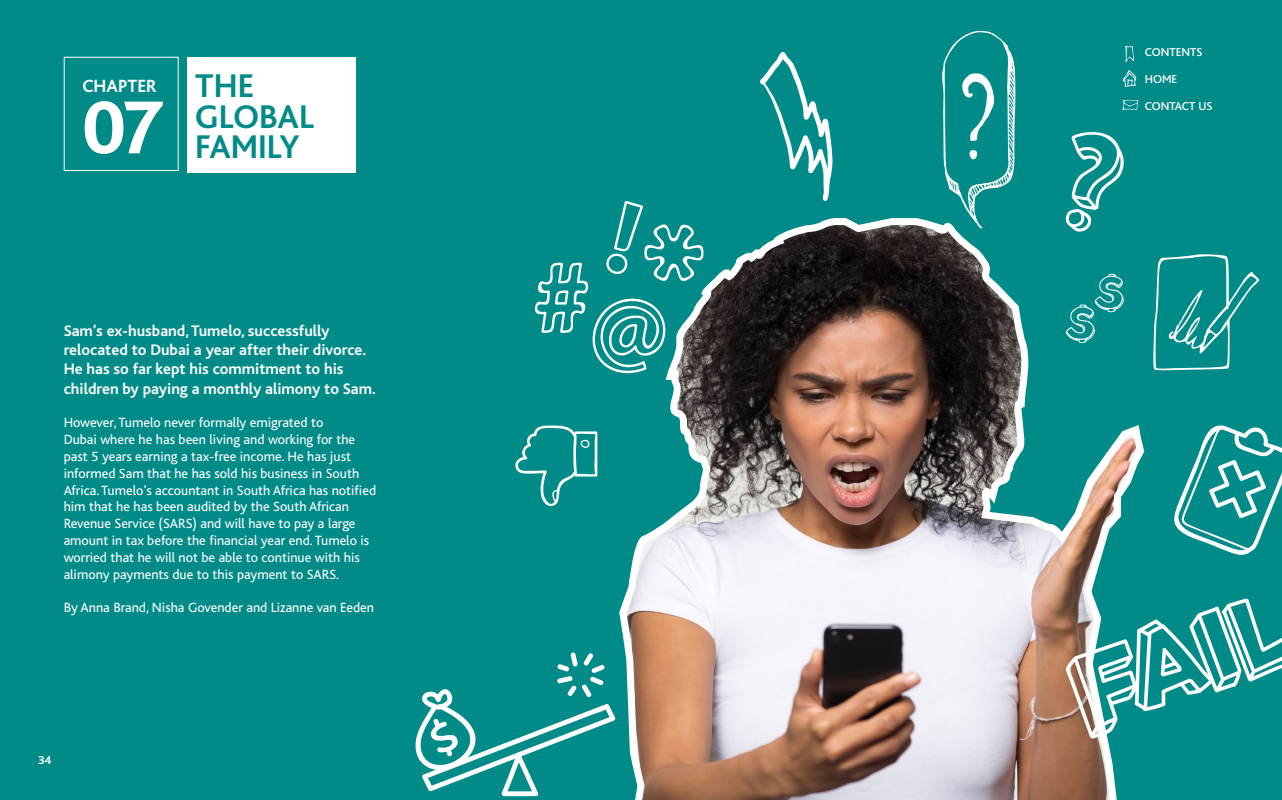
<style>
.page{position:relative;width:1282px;height:800px;background:#fff}
.page>*{position:absolute;margin:0;border:0;box-sizing:border-box;transform-origin:0 0}
.t1{font:800 78.1px "Bliss";color:#fff}
.t2{font:700 34.3px/30.4px "Bliss";color:#008b88}
.t3{font:700 18.5px "Bliss";color:#fff}
.t4{font:700 16px/19.2px "Bliss";color:#fff}
.t5{font:14px/16.8px "Bliss";color:#fff}
.t6{font:500 12px "Bliss";color:#fff}
.t7{font:700 12px "Bliss";color:#fff}
</style>
<div class="page">
<div style="left:0;top:0;width:1281px;height:799px;background:#008b88"></div>
<div style="left:187px;top:57px;width:168px;height:115px;background:#fff"></div>
<img style="left:615px;top:218px;width:530px;height:581px">
<svg style="left:1065px;top:273px;width:58px;height:70px"></svg>
<svg style="left:1065px;top:598px;width:216px;height:140px"></svg>
<svg style="left:535px;top:201px;width:168px;height:175px"></svg>
<svg style="left:415px;top:652px;width:200px;height:144px"></svg>
<svg style="left:515px;top:425px;width:82px;height:81px"></svg>
<svg style="left:1174px;top:425px;width:107px;height:130px"></svg>
<svg style="left:1065px;top:132px;width:60px;height:100px"></svg>
<svg style="left:941px;top:31px;width:74px;height:198px"></svg>
<svg style="left:1153px;top:254px;width:106px;height:116px"></svg>
<svg style="left:760px;top:52px;width:72px;height:149px"></svg>
<svg style="left:1123px;top:70px;width:13px;height:17px"></svg>
<svg style="left:1125px;top:46px;width:9px;height:16px"></svg>
<svg style="left:1122px;top:100px;width:16px;height:10px"></svg>
<h3 class="t3" style="left:82px;top:76px;width:76px">CHAPTER</h3>
<h1 class="t1" style="left:82px;top:87px;width:82px">07</h1>
<h2 class="t2" style="left:195px;top:72px;width:120px">THE<br>GLOBAL<br>FAMILY</h2>
<p class="t4" style="left:64px;top:321px;width:313px">Sam’s ex-husband, Tumelo, successfully relocated to Dubai a year after their divorce.<br>He has so far kept his commitment to his children by paying a monthly alimony to Sam.</p>
<p class="t5" style="left:64px;top:414px;width:314px">However, Tumelo never formally emigrated to<br>Dubai where he has been living and working for the past 5 years earning a tax-free income. He has just informed Sam that he has sold his business in South Africa. Tumelo’s accountant in South Africa has notified him that he has been audited by the South African Revenue Service (SARS) and will have to pay a large amount in tax before the financial year end. Tumelo is worried that he will not be able to continue with his alimony payments due to this payment to SARS.</p>
<p class="t5" style="left:64px;top:599px;width:312px">By Anna Brand, Nisha Govender and Lizanne van Eeden</p>
<p class="t7" style="left:38px;top:753px;width:15px">34</p>
<p class="t6" style="left:1144px;top:46px;width:59px">CONTENTS</p>
<p class="t6" style="left:1144px;top:73px;width:34px">HOME</p>
<p class="t6" style="left:1144px;top:100px;width:69px">CONTACT US</p>
</div>
